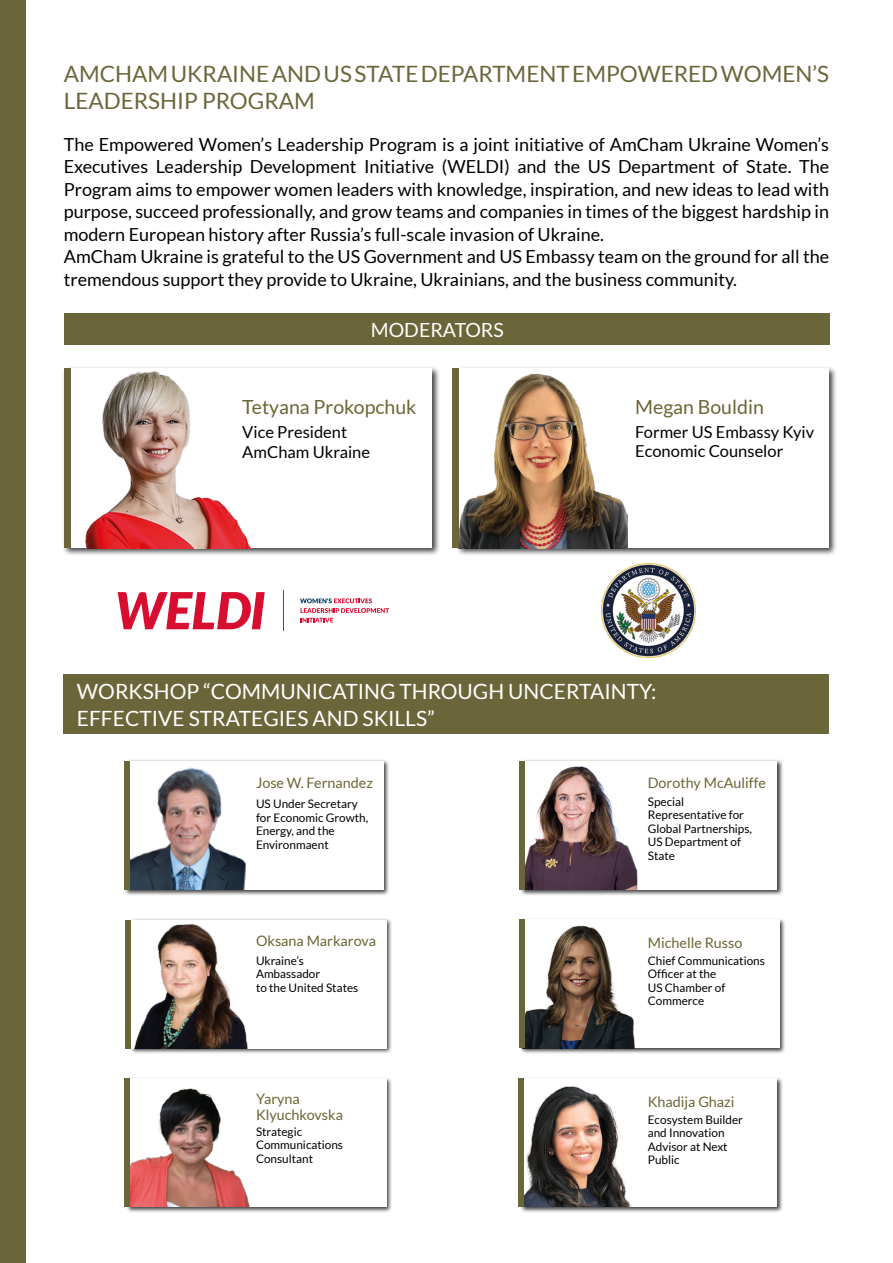
<style>
.page{position:relative;width:893px;height:1263px;background:#fff}
.page>*{position:absolute;margin:0;border:0;box-sizing:border-box;transform-origin:0 0}
.t1{font:22.5px/27px "Lato";color:#6b663a}
.t2{font:21px/27px "Lato";color:#fff}
.t3{font:19.5px "Lato";color:#6b6633}
.t4{font:19.5px "Lato";color:#fff}
.t5{font:18px/22.5px "Lato";color:#000}
.t6{font:16.5px/19.4px "Lato";color:#000}
.t7{font:14.4px "Lato";color:#6b6633}
.t8{font:11.7px/13.5px "Lato";color:#000}
</style>
<div class="page">
<div style="left:63px;top:674px;width:766px;height:60px;background:#6b663a"></div>
<div style="left:519px;top:1076px;width:264px;height:137px;background:#000;opacity:.75"></div>
<div style="left:522px;top:1078px;width:255px;height:129px;background:#fff"></div>
<div style="left:126px;top:1077px;width:267px;height:136px;background:#000;opacity:.75"></div>
<div style="left:128px;top:1078px;width:258px;height:129px;background:#fff"></div>
<img style="left:523px;top:1078px;width:109px;height:129px">
<img style="left:130px;top:1088px;width:120px;height:119px">
<div style="left:518px;top:1078px;width:5px;height:129px;background:#6b663a"></div>
<div style="left:125px;top:1078px;width:5px;height:129px;background:#6b663a"></div>
<div style="left:0;top:0;width:26px;height:1263px;background:#6b663a"></div>
<div style="left:64px;top:313px;width:765px;height:32px;background:#6b663a"></div>
<div style="left:62px;top:365px;width:379px;height:192px;background:#000;opacity:.75"></div>
<div style="left:64px;top:368px;width:368px;height:180px;background:#fff"></div>
<img style="left:85px;top:371px;width:166px;height:177px">
<div style="left:64px;top:368px;width:7px;height:180px;background:#6b663a"></div>
<div style="left:456px;top:365px;width:382px;height:192px;background:#000;opacity:.75"></div>
<div style="left:458px;top:368px;width:371px;height:180px;background:#fff"></div>
<img style="left:458px;top:368px;width:169px;height:180px">
<div style="left:451px;top:368px;width:7px;height:180px;background:#6b663a"></div>
<div style="left:124px;top:759px;width:266px;height:137px;background:#000;opacity:.75"></div>
<div style="left:126px;top:761px;width:258px;height:128px;background:#fff"></div>
<div style="left:519px;top:759px;width:264px;height:137px;background:#000;opacity:.75"></div>
<div style="left:522px;top:761px;width:255px;height:128px;background:#fff"></div>
<img style="left:130px;top:767px;width:117px;height:122px">
<img style="left:525px;top:766px;width:113px;height:123px">
<div style="left:520px;top:761px;width:5px;height:128px;background:#6b663a"></div>
<div style="left:125px;top:761px;width:5px;height:128px;background:#6b663a"></div>
<div style="left:129px;top:918px;width:264px;height:137px;background:#000;opacity:.75"></div>
<div style="left:131px;top:920px;width:256px;height:128px;background:#fff"></div>
<div style="left:519px;top:918px;width:267px;height:136px;background:#000;opacity:.75"></div>
<div style="left:522px;top:920px;width:257px;height:128px;background:#fff"></div>
<img style="left:134px;top:923px;width:114px;height:125px">
<div style="left:126px;top:920px;width:5px;height:128px;background:#6b663a"></div>
<img style="left:525px;top:925px;width:110px;height:123px">
<div style="left:520px;top:920px;width:5px;height:128px;background:#6b663a"></div>
<svg style="left:118px;top:592px;width:147px;height:37px"></svg>
<hr style="left:283px;top:590px;width:1px;height:41px;background:#d70e30">
<svg style="left:300px;top:598px;width:89px;height:24px"></svg>
<img style="left:601px;top:563px;width:94px;height:94px">
<p class="t1" style="left:64px;top:60px;width:767px">AMCHAM UKRAINE AND US STATE DEPARTMENT EMPOWERED WOMEN’S<br>LEADERSHIP PROGRAM</p>
<p class="t5" style="left:64px;top:133px;width:767px">The Empowered Women’s Leadership Program is a joint initiative of AmCham Ukraine Women’s Executives Leadership Development Initiative (WELDI) and the US Department of State. The Program aims to empower women leaders with knowledge, inspiration, and new ideas to lead with purpose, succeed professionally, and grow teams and companies in times of the biggest hardship in modern European history after Russia’s full-scale invasion of Ukraine.<br>AmCham Ukraine is grateful to the US Government and US Embassy team on the ground for all the tremendous support they provide to Ukraine, Ukrainians, and the business community.</p>
<p class="t4" style="left:371px;top:319px;width:135px">MODERATORS</p>
<p class="t3" style="left:242px;top:396px;width:176px">Tetyana Prokopchuk</p>
<p class="t6" style="left:242px;top:422px;width:129px">Vice President<br>AmCham Ukraine</p>
<p class="t3" style="left:635px;top:396px;width:130px">Megan Bouldin</p>
<p class="t6" style="left:635px;top:422px;width:181px">Former US Embassy Kyiv<br>Economic Counselor</p>
<p class="t2" style="left:77px;top:678px;width:581px">WORKSHOP “COMMUNICATING THROUGH UNCERTAINTY:<br>EFFECTIVE STRATEGIES AND SKILLS”</p>
<p class="t7" style="left:256px;top:774px;width:119px">Jose W. Fernandez</p>
<p class="t8" style="left:256px;top:797px;width:114px">US Under Secretary for Economic Growth,<br>Energy, and the<br>Environmaent</p>
<p class="t7" style="left:256px;top:933px;width:122px">Oksana Markarova</p>
<p class="t8" style="left:256px;top:954px;width:104px">Ukraine’s<br>Ambassador<br>to the United States</p>
<p class="t7" style="left:648px;top:774px;width:120px">Dorothy McAuliffe</p>
<p class="t8" style="left:648px;top:795px;width:106px">Special<br>Representative for<br>Global Partnerships,<br>US Department of<br>State</p>
<p class="t7" style="left:648px;top:935px;width:96px">Michelle Russo</p>
<p class="t8" style="left:648px;top:954px;width:119px">Chief Communications<br>Officer at the<br>US Chamber of<br>Commerce</p>
<p class="t7" style="left:256px;top:1090px;width:45px">Yaryna</p>
<p class="t7" style="left:648px;top:1093px;width:88px">Khadija Ghazi</p>
<p class="t7" style="left:256px;top:1106px;width:88px">Klyuchkovska</p>
<p class="t8" style="left:256px;top:1124px;width:89px">Strategic<br>Communications<br>Consultant</p>
<p class="t8" style="left:648px;top:1113px;width:97px">Ecosystem Builder and Innovation<br>Advisor at Next<br>Public</p>
</div>
